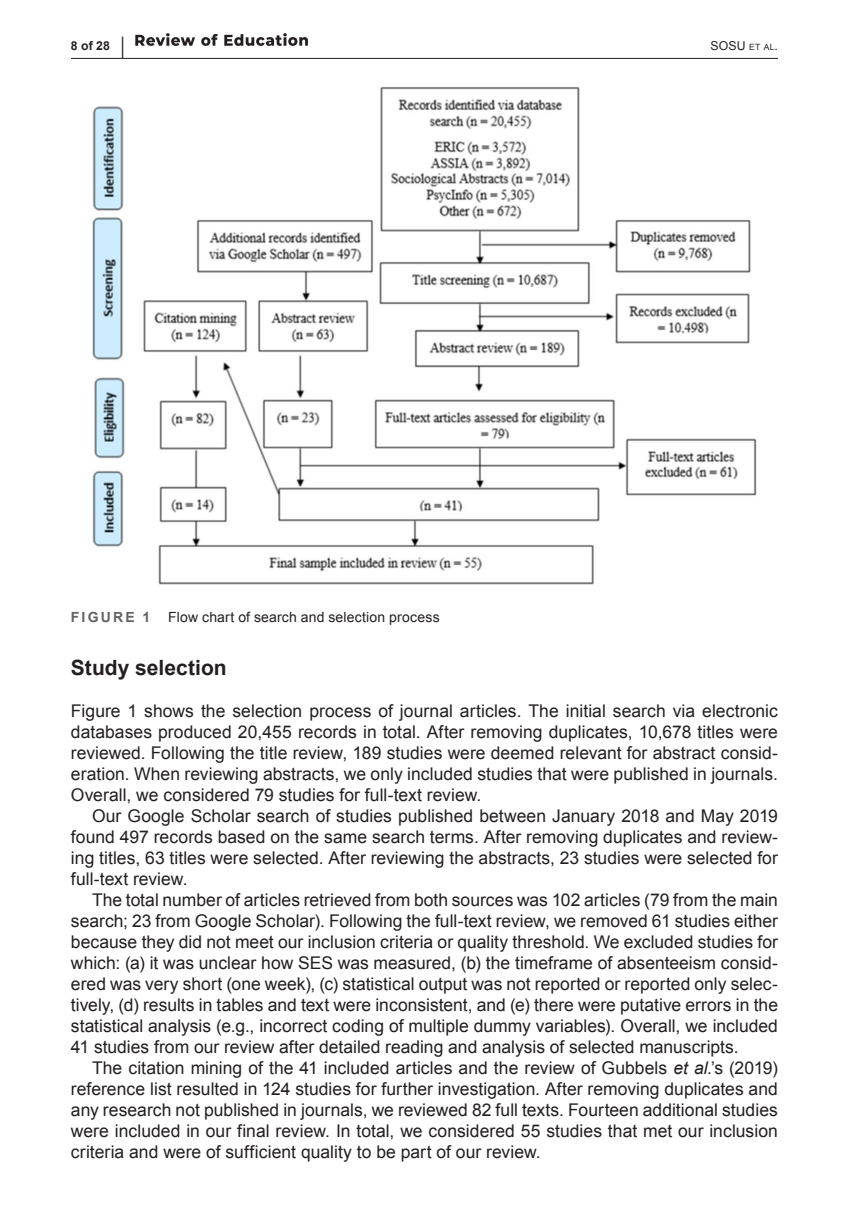
<style>
.page{position:relative;width:849px;height:1221px;background:#fff}
.page>*{position:absolute;margin:0;border:0;box-sizing:border-box;transform-origin:0 0}
.t1{font:700 21px "Arial";color:#231f20}
.t2{font:17.5px/21px "Arial";color:#231f20;text-align:justify}
.t3{font:14px "Arial";letter-spacing:.015em;color:#231f20}
.t4{font:700 14px "Arial";letter-spacing:.155em;color:#636366}
.t5{font:12.25px "Arial";color:#231f20}
.t6{font:700 12.25px "Arial";color:#231f20}
.s1{font-size:22.75px}
.s2{font-size:8.58px}
.s3{font-style:italic}
</style>
<div class="page">
<hr style="left:71px;top:58px;width:706px;height:1px;background:#231f20">
<img style="left:135px;top:33px;width:173px;height:13px">
<img style="left:92px;top:87px;width:664px;height:498px">
<p class="t6" style="left:71px;top:38px;width:55px">8 of 28 <span class="s1">|</span></p>
<p class="t5" style="left:710px;top:38px;width:69px">SOSU <span class="s2">et al</span>.</p>
<p class="t4" style="left:71px;top:607px;width:81px">FIGURE 1</p>
<p class="t3" style="left:168px;top:607px;width:273px">Flow chart of search and selection process</p>
<p class="t1" style="left:71px;top:653px;width:157px">Study selection</p>
<p class="t2" style="left:71px;top:700px;width:708px">Figure 1 shows the selection process of journal articles. The initial search via electronic databases produced 20,455 records in total. After removing duplicates, 10,678 titles were reviewed. Following the title review, 189 studies were deemed relevant for abstract consid&shy;eration. When reviewing abstracts, we only included studies that were published in journals.<br>Overall, we considered 79 studies for full-text review.</p>
<p class="t2" style="left:71px;top:805px;width:708px;text-indent:21px">Our Google Scholar search of studies published between January 2018 and May 2019 found 497 records based on the same search terms. After removing duplicates and review&shy;ing titles, 63 titles were selected. After reviewing the abstracts, 23 studies were selected for full-text review.</p>
<p class="t2" style="left:71px;top:889px;width:708px;text-indent:21px">The total number of articles retrieved from both sources was 102 articles (79 from the main search; 23 from Google Scholar). Following the full-text review, we removed 61 studies either because they did not meet our inclusion criteria or quality threshold. We excluded studies for which: (a) it was unclear how SES was measured, (b) the timeframe of absenteeism consid&shy;ered was very short (one week), (c) statistical output was not reported or reported only selec&shy;tively, (d) results in tables and text were inconsistent, and (e) there were putative errors in the statistical analysis (e.g., incorrect coding of multiple dummy variables). Overall, we included 41 studies from our review after detailed reading and analysis of selected manuscripts.</p>
<p class="t2" style="left:71px;top:1057px;width:708px;text-indent:21px">The citation mining of the 41 included articles and the review of Gubbels <span class="s3">et al</span>.’s (2019) reference list resulted in 124 studies for further investigation. After removing duplicates and any research not published in journals, we reviewed 82 full texts. Fourteen additional studies were included in our final review. In total, we considered 55 studies that met our inclusion criteria and were of sufficient quality to be part of our review.</p>
</div>
